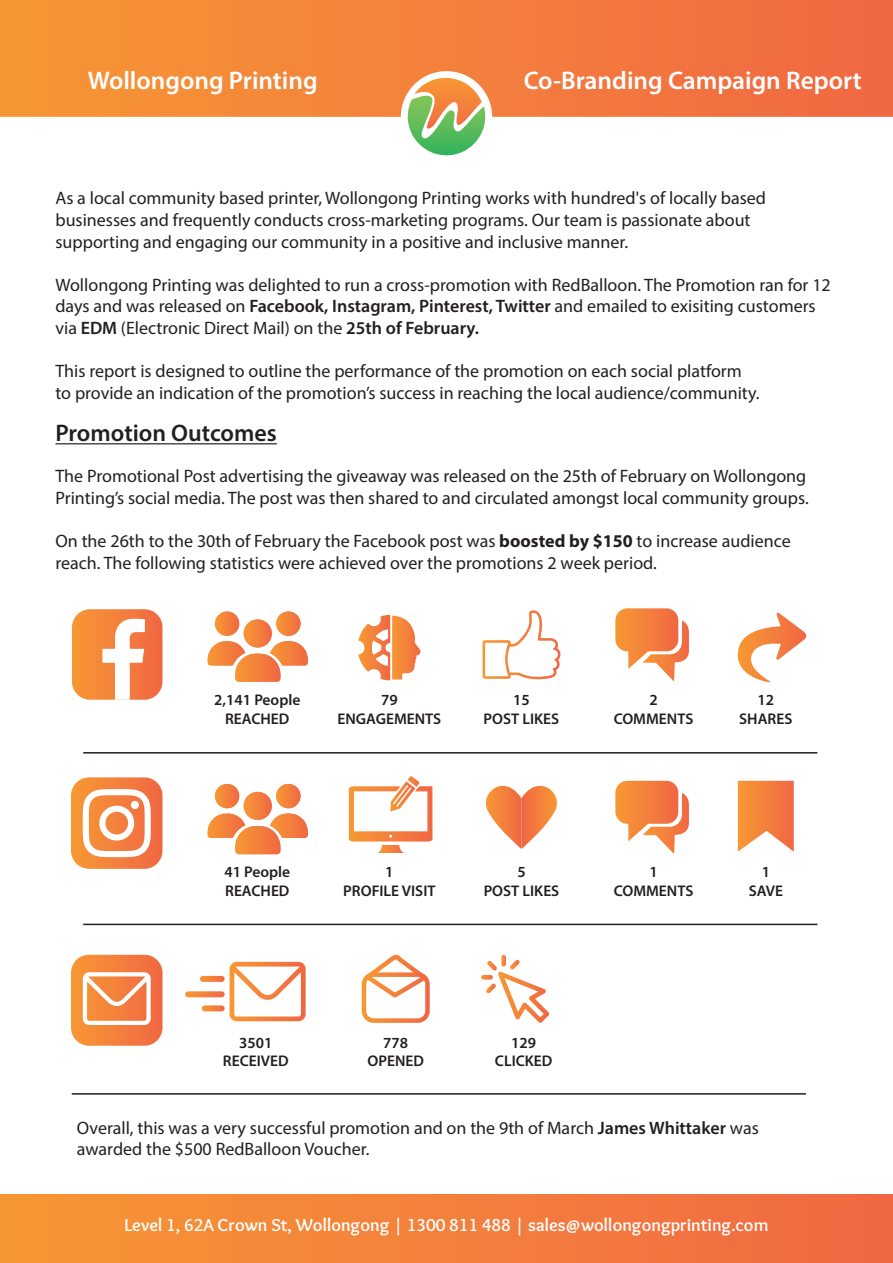
<style>
.page{position:relative;width:893px;height:1263px;background:#fff}
.page>*{position:absolute;margin:0;border:0;box-sizing:border-box;transform-origin:0 0}
.t1{font:600 25.5px "Myriad Pro";color:#fff}
.t2{font:600 24px "Myriad Pro";color:#231f20}
.t3{font:18px/21.6px "Myriad Pro";color:#231f20}
.t4{font:700 18px "Overlock";color:#fff}
.t5{font:600 15.45px/18.6px "Myriad Pro";color:#231f20;text-align:center}
.s1{font-weight:600}
.s2{font-weight:700}
</style>
<div class="page">
<svg style="left:0;top:0;width:893px;height:117px;background:#f3803c"></svg>
<svg style="left:408px;top:78px;width:77px;height:77px"></svg>
<div style="left:0;top:1194px;width:893px;height:69px;background:linear-gradient(to right,#f79734,#f06843)"></div>
<svg style="left:230px;top:962px;width:76px;height:59px"></svg>
<svg style="left:203px;top:976px;width:19px;height:6px"></svg>
<svg style="left:188px;top:991px;width:34px;height:6px"></svg>
<svg style="left:205px;top:1005px;width:17px;height:6px"></svg>
<div style="left:362px;top:972px;width:68px;height:51px;border:4px solid #fff;border-radius:10px"></div>
<svg style="left:361px;top:954px;width:69px;height:46px"></svg>
<svg style="left:481px;top:955px;width:68px;height:68px"></svg>
<svg style="left:72px;top:609px;width:90px;height:91px"></svg>
<svg style="left:71px;top:777px;width:91px;height:92px"></svg>
<div style="left:131px;top:801px;width:8px;height:8px;background:#fff;border-radius:50%"></div>
<svg style="left:71px;top:955px;width:91px;height:91px"></svg>
<svg style="left:207px;top:611px;width:101px;height:71px"></svg>
<svg style="left:738px;top:613px;width:69px;height:69px"></svg>
<svg style="left:615px;top:608px;width:74px;height:73px"></svg>
<svg style="left:482px;top:610px;width:79px;height:69px"></svg>
<svg style="left:358px;top:615px;width:63px;height:65px"></svg>
<svg style="left:207px;top:784px;width:101px;height:70px"></svg>
<div style="left:215px;top:784px;width:24px;height:24px;background:linear-gradient(to right,#f79834,#f16c42);border-radius:12px"></div>
<svg style="left:615px;top:781px;width:74px;height:73px"></svg>
<svg style="left:485px;top:786px;width:72px;height:63px"></svg>
<svg style="left:738px;top:781px;width:56px;height:71px;background:#f59359"></svg>
<svg style="left:349px;top:776px;width:83px;height:77px"></svg>
<hr style="left:83px;top:752px;width:734px;height:1px;background:#231f20">
<hr style="left:83px;top:924px;width:734px;height:1px;background:#231f20">
<hr style="left:72px;top:1093px;width:734px;height:2px;background:#231f20">
<hr style="left:55px;top:443px;width:222px;height:1px;background:#231f20">
<h1 class="t1" style="left:88px;top:65px;width:231px">Wollongong Printing</h1>
<h1 class="t1" style="left:524px;top:65px;width:340px">Co-Branding Campaign Report</h1>
<p class="t3" style="left:55px;top:187px;width:712px">As a local community based printer, Wollongong Printing works with hundred's of locally based businesses and frequently conducts cross-marketing programs. Our team is passionate about supporting and engaging our community in a positive and inclusive manner.</p>
<p class="t3" style="left:55px;top:274px;width:777px">Wollongong Printing was delighted to run a cross-promotion with RedBalloon. The Promotion ran for 12 days and was released on <span class="s1">Facebook, Instagram, Pinterest, Twitter</span> and emailed to exisiting customers via <span class="s1">EDM</span> (Electronic Direct Mail) on the <span class="s1">25th of February.</span></p>
<p class="t3" style="left:55px;top:360px;width:705px">This report is designed to outline the performance of the promotion on each social platform to provide an indication of the promotion’s success in reaching the local audience/community.</p>
<h2 class="t2" style="left:55px;top:418px;width:223px">Promotion Outcomes</h2>
<p class="t3" style="left:55px;top:465px;width:755px">The Promotional Post advertising the giveaway was released on the 25th of February on Wollongong<br>Printing’s social media. The post was then shared to and circulated amongst local community groups.</p>
<p class="t3" style="left:55px;top:530px;width:737px">On the 26th to the 30th of February the Facebook post was <span class="s2">boosted by $150</span> to increase audience reach. The following statistics were achieved over the promotions 2 week period.</p>
<p class="t5" style="left:214px;top:690px;width:88px">2,141 People<br>REACHED</p>
<p class="t5" style="left:739px;top:690px;width:55px">12<br>SHARES</p>
<p class="t5" style="left:337px;top:690px;width:105px">79<br>ENGAGEMENTS</p>
<p class="t5" style="left:484px;top:690px;width:77px">15<br>POST LIKES</p>
<p class="t5" style="left:614px;top:690px;width:81px">2<br>COMMENTS</p>
<p class="t5" style="left:224px;top:862px;width:67px;text-align:left">41 People<br>REACHED</p>
<p class="t5" style="left:343px;top:862px;width:94px">1<br>PROFILE VISIT</p>
<p class="t5" style="left:484px;top:862px;width:77px">5<br>POST LIKES</p>
<p class="t5" style="left:614px;top:862px;width:81px">1<br>COMMENTS</p>
<p class="t5" style="left:223px;top:1033px;width:67px">3501<br>RECEIVED</p>
<p class="t5" style="left:367px;top:1033px;width:58px">778<br>OPENED</p>
<p class="t5" style="left:495px;top:1033px;width:59px">129<br>CLICKED</p>
<p class="t5" style="left:749px;top:862px;width:36px">1<br>SAVE</p>
<p class="t3" style="left:77px;top:1117px;width:683px">Overall, this was a very successful promotion and on the 9th of March <span class="s1">James Whittaker</span> was awarded the $500 RedBalloon Voucher.</p>
<p class="t4" style="left:124px;top:1214px;width:646px">Level 1, 62A Crown St, Wollongong | 1300 811 488 | sales@wollongongprinting.com</p>
</div>
